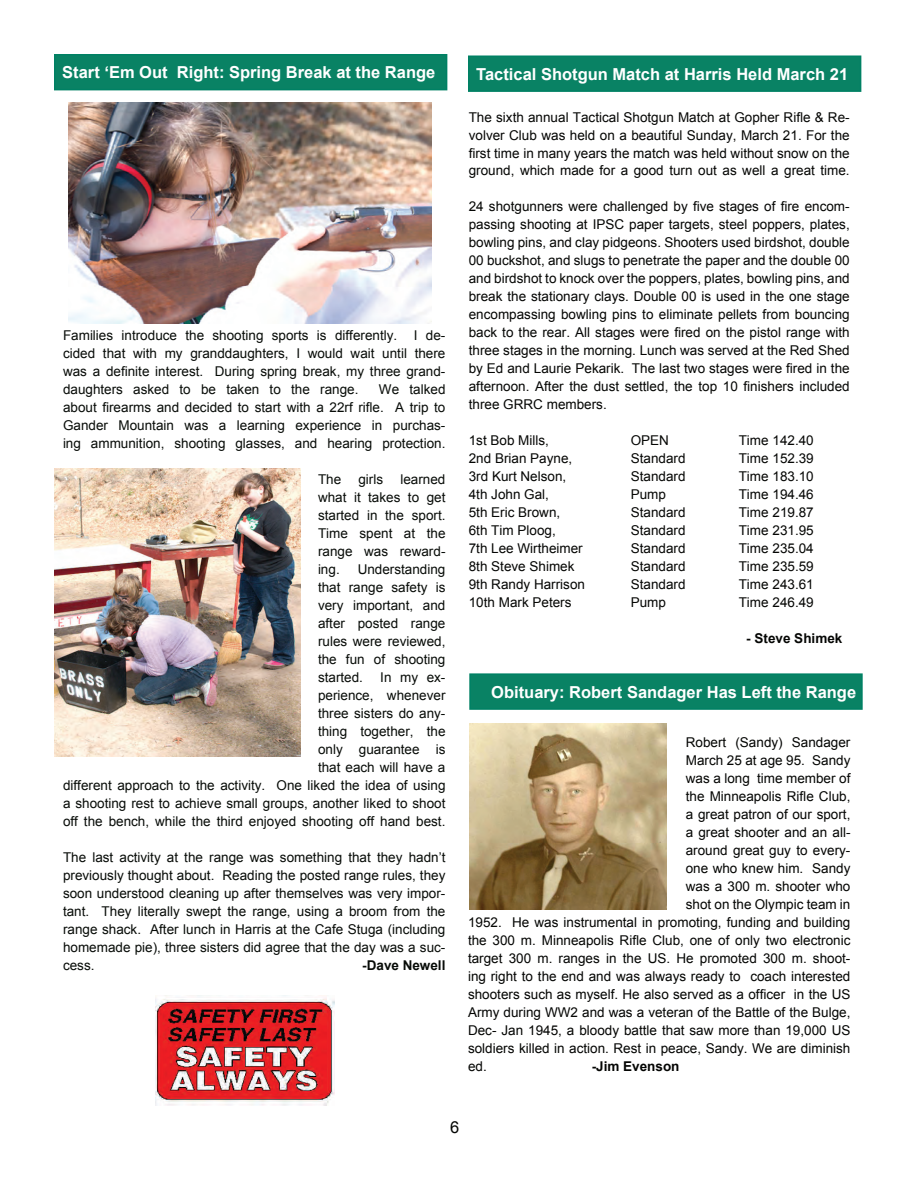
<style>
.page{position:relative;width:918px;height:1188px;background:#fff}
.page>*{position:absolute;margin:0;border:0;box-sizing:border-box;transform-origin:0 0}
.t1{font:700 16.5px "Arial";color:#fff}
.t2{font:16.5px "Arial";color:#040503}
.t3{font:13.5px/18px "Arial";color:#050604;text-align:justify}
.t4{font:13.5px/18px "Arial";color:#080c08;text-align:justify}
.t5{font:13.5px "Arial";color:#040503}
.t6{font:700 13.5px "Arial";color:#050604}
.t7{font:700 13.5px "Arial";color:#080c08}
.t8{font:700 13.5px "Arial";color:#040503}
</style>
<div class="page">
<img style="left:69px;top:103px;width:362px;height:220px">
<div style="left:55px;top:55px;width:392px;height:35px;background:#098264"></div>
<div style="left:54px;top:54px;width:393px;height:36px;border:2px solid #008164"></div>
<img style="left:54px;top:468px;width:246px;height:288px">
<div style="left:470px;top:674px;width:392px;height:35px;background:#098264"></div>
<div style="left:469px;top:673px;width:394px;height:37px;border:2px solid #008164"></div>
<div style="left:469px;top:56px;width:392px;height:35px;background:#098264"></div>
<div style="left:468px;top:56px;width:393px;height:36px;border:2px solid #008164"></div>
<img style="left:470px;top:723px;width:197px;height:186px">
<img style="left:155px;top:995px;width:180px;height:110px">
<p class="t1" style="left:62px;top:62px;width:375px">Start ‘Em Out Right: Spring Break at the Range</p>
<p class="t4" style="left:63px;top:326px;width:384px">Families introduce the shooting sports is differently. I de&shy;cided that with my granddaughters, I would wait until there was a definite interest. During spring break, my three grand&shy;daughters asked to be taken to the range.</p>
<p class="t4" style="left:63px;top:380px;width:384px;text-indent:316px">We talked about firearms and decided to start with a 22rf rifle. A trip to Gander Mountain was a learning experience in purchas&shy;ing ammunition, shooting glasses, and hearing protection.</p>
<p class="t4" style="left:318px;top:470px;width:25px">The</p>
<p class="t4" style="left:358px;top:470px;width:26px">girls</p>
<p class="t4" style="left:318px;top:470px;width:129px;text-indent:82px">learned what it takes to get started in the sport.<br>Time spent at the range was reward&shy;ing.</p>
<p class="t4" style="left:318px;top:560px;width:129px;text-indent:40px">Understanding that range safety is very important, and after posted range rules were reviewed, the fun of shooting started.</p>
<p class="t4" style="left:63px;top:668px;width:384px;text-align:right">In my ex-<br>perience, whenever<br>three sisters do any-<br>thing together, the<br>only guarantee is<br>that each will have a<br>different approach to the activity. One liked the idea of using a shooting rest to achieve small groups, another liked to shoot off the bench, while the third enjoyed shooting off hand best.</p>
<p class="t4" style="left:63px;top:848px;width:384px">The last activity at the range was something that they hadn’t previously thought about. Reading the posted range rules, they soon understood cleaning up after themselves was very impor&shy;tant. They literally swept the range, using a broom from the range shack. After lunch in Harris at the Cafe Stuga (including homemade pie), three sisters did agree that the day was a suc&shy;cess.</p>
<p class="t7" style="left:362px;top:956px;width:85px">-Dave Newell</p>
<p class="t1" style="left:476px;top:63px;width:373px">Tactical Shotgun Match at Harris Held March 21</p>
<p class="t3" style="left:469px;top:108px;width:382px">The sixth annual Tactical Shotgun Match at Gopher Rifle &amp; Re&shy;volver Club was held on a beautiful Sunday, March 21. For the first time in many years the match was held without snow on the ground, which made for a good turn out as well a great time.</p>
<p class="t3" style="left:469px;top:198px;width:383px">24 shotgunners were challenged by five stages of fire encom&shy;passing shooting at IPSC paper targets, steel poppers, plates, bowling pins, and clay pidgeons. Shooters used birdshot, double 00 buckshot, and slugs to penetrate the paper and the double 00 and birdshot to knock over the poppers, plates, bowling pins, and break the stationary clays. Double 00 is used in the one stage encompassing bowling pins to eliminate pellets from bouncing back to the rear. All stages were fired on the pistol range with three stages in the morning. Lunch was served at the Red Shed by Ed and Laurie Pekarik. The last two stages were fired in the afternoon. After the dust settled, the top 10 finishers included three GRRC members.</p>
<p class="t3" style="left:469px;top:432px;width:82px">1st Bob Mills,</p>
<p class="t3" style="left:631px;top:432px;width:40px">OPEN</p>
<p class="t3" style="left:739px;top:432px;width:77px">Time 142.40</p>
<p class="t3" style="left:469px;top:450px;width:105px">2nd Brian Payne,</p>
<p class="t3" style="left:631px;top:450px;width:56px">Standard</p>
<p class="t3" style="left:739px;top:450px;width:77px">Time 152.39</p>
<p class="t3" style="left:469px;top:468px;width:99px">3rd Kurt Nelson,</p>
<p class="t3" style="left:631px;top:468px;width:56px">Standard</p>
<p class="t3" style="left:739px;top:468px;width:77px">Time 183.10</p>
<p class="t3" style="left:469px;top:486px;width:82px">4th John Gal,</p>
<p class="t3" style="left:631px;top:486px;width:37px">Pump</p>
<p class="t3" style="left:739px;top:486px;width:77px">Time 194.46</p>
<p class="t3" style="left:469px;top:504px;width:93px">5th Eric Brown,</p>
<p class="t3" style="left:631px;top:504px;width:56px">Standard</p>
<p class="t3" style="left:739px;top:504px;width:77px">Time 219.87</p>
<p class="t3" style="left:469px;top:522px;width:89px">6th Tim Ploog,</p>
<p class="t3" style="left:631px;top:522px;width:56px">Standard</p>
<p class="t3" style="left:739px;top:522px;width:77px">Time 231.95</p>
<p class="t3" style="left:469px;top:540px;width:116px">7th Lee Wirtheimer</p>
<p class="t3" style="left:631px;top:540px;width:56px">Standard</p>
<p class="t3" style="left:739px;top:540px;width:77px">Time 235.04</p>
<p class="t3" style="left:469px;top:558px;width:107px">8th Steve Shimek</p>
<p class="t3" style="left:631px;top:558px;width:56px">Standard</p>
<p class="t3" style="left:739px;top:558px;width:77px">Time 235.59</p>
<p class="t3" style="left:469px;top:576px;width:118px">9th Randy Harrison</p>
<p class="t3" style="left:631px;top:576px;width:56px">Standard</p>
<p class="t3" style="left:739px;top:576px;width:77px">Time 243.61</p>
<p class="t3" style="left:469px;top:594px;width:104px">10th Mark Peters</p>
<p class="t3" style="left:631px;top:594px;width:37px">Pump</p>
<p class="t3" style="left:739px;top:594px;width:77px">Time 246.49</p>
<p class="t6" style="left:746px;top:630px;width:98px">- Steve Shimek</p>
<p class="t1" style="left:491px;top:681px;width:366px">Obituary: Robert Sandager Has Left the Range</p>
<p class="t5" style="left:686px;top:734px;width:166px">Robert (Sandy) Sandager</p>
<p class="t5" style="left:686px;top:752px;width:166px">March 25 at age 95. Sandy</p>
<p class="t5" style="left:686px;top:770px;width:166px">was a long time member of</p>
<p class="t5" style="left:686px;top:788px;width:166px">the Minneapolis Rifle Club,</p>
<p class="t5" style="left:686px;top:806px;width:166px">a great patron of our sport,</p>
<p class="t5" style="left:686px;top:824px;width:166px">a great shooter and an all-</p>
<p class="t5" style="left:686px;top:842px;width:166px">around great guy to every-</p>
<p class="t5" style="left:686px;top:860px;width:166px">one who knew him. Sandy</p>
<p class="t5" style="left:686px;top:878px;width:166px">was a 300 m. shooter who</p>
<p class="t5" style="left:686px;top:896px;width:166px">shot on the Olympic team in</p>
<p class="t5" style="left:468px;top:914px;width:384px">1952. He was instrumental in promoting, funding and building</p>
<p class="t5" style="left:468px;top:932px;width:384px">the 300 m. Minneapolis Rifle Club, one of only two electronic</p>
<p class="t5" style="left:468px;top:950px;width:384px">target 300 m. ranges in the US. He promoted 300 m. shoot-</p>
<p class="t5" style="left:468px;top:968px;width:384px">ing right to the end and was always ready to coach interested</p>
<p class="t5" style="left:468px;top:986px;width:384px">shooters such as myself. He also served as a officer in the US</p>
<p class="t5" style="left:468px;top:1004px;width:384px">Army during WW2 and was a veteran of the Battle of the Bulge,</p>
<p class="t5" style="left:468px;top:1022px;width:384px">Dec- Jan 1945, a bloody battle that saw more than 19,000 US</p>
<p class="t5" style="left:468px;top:1040px;width:384px">soldiers killed in action. Rest in peace, Sandy. We are diminish</p>
<p class="t5" style="left:468px;top:1058px;width:20px">ed.</p>
<p class="t8" style="left:592px;top:1058px;width:89px">-Jim Evenson</p>
<p class="t2" style="left:450px;top:1116px;width:11px">6</p>
</div>
